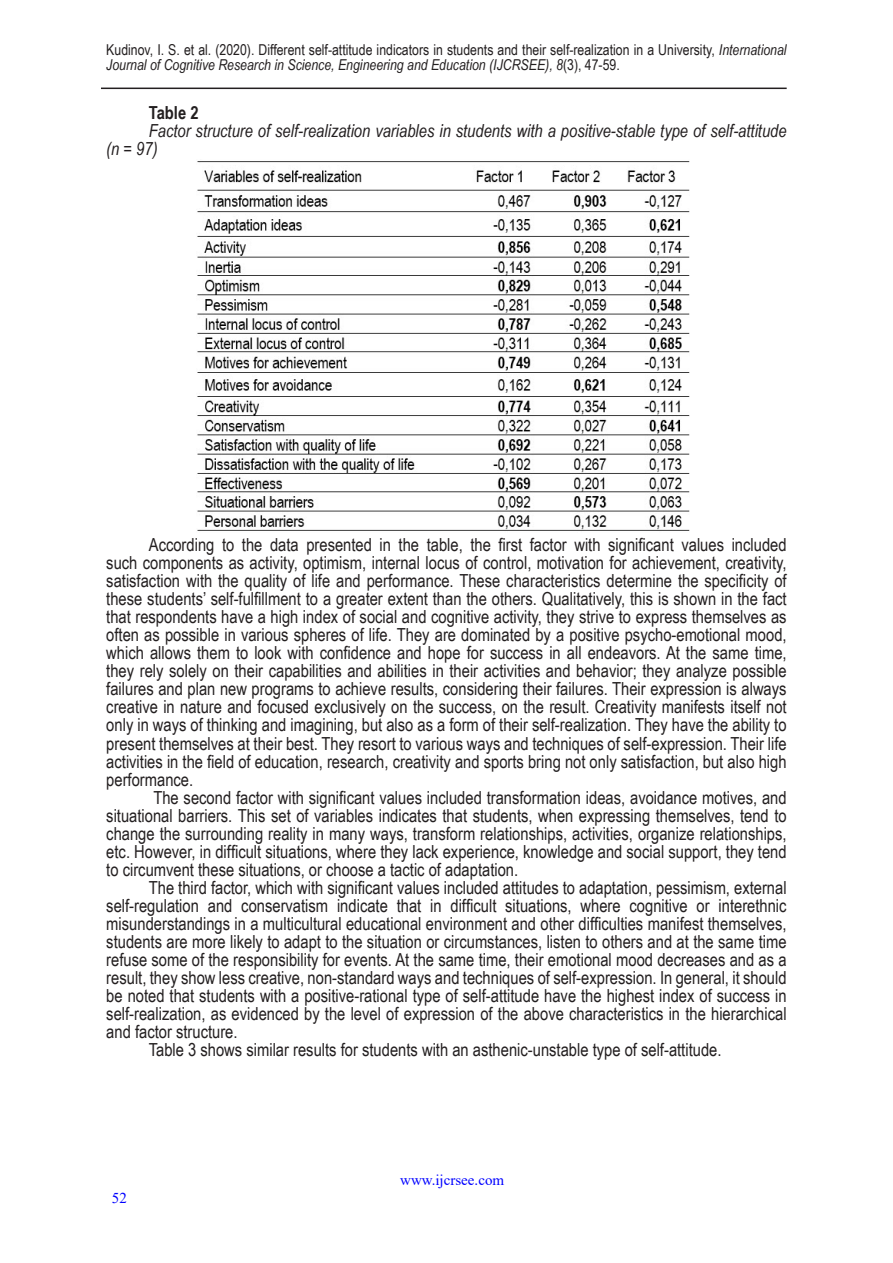
<style>
.page{position:relative;width:893px;height:1263px;background:#fff}
.page>*{position:absolute;margin:0;border:0;box-sizing:border-box;transform-origin:0 0}
.TEXT_NOVI{font:18px/18px "Arial Narrow";color:#231f20;text-align:justify}
.TEXT_NOVI-2{font:italic 18px/18px "Arial Narrow";color:#231f20}
.TEXT_NOVI-3{font:700 18px "Arial Narrow";color:#231f20}
.t1{font:15px/15px "Arial Narrow";color:#231f20}
.t2{font:15px "Times New Roman";color:#00f}
.s1{font-style:italic}
</style>
<div class="page">
<hr style="left:101px;top:88px;width:686px;height:1px;background:#231f20">
<img style="left:197px;top:161px;width:492px;height:370px">
<p class="t1" style="left:106px;top:41px;width:682px">Kudinov, I. S. et al. (2020). Different self-attitude indicators in students and their self-realization in a University, <span class="s1">International<br>Journal of Cognitive Research in Science, Engineering and Education (IJCRSEE), 8</span>(3), 47-59.</p>
<p class="TEXT_NOVI-3" style="left:149px;top:99px;width:51px">Table 2</p>
<p class="TEXT_NOVI-2" style="left:106px;top:122px;width:682px;text-indent:43px">Factor structure of self-realization variables in students with a positive-stable type of self-attitude (n = 97)</p>
<p class="TEXT_NOVI" style="left:106px;top:535px;width:682px;text-indent:43px">According to the data presented in the table, the first factor with significant values included such components as activity, optimism, internal locus of control, motivation for achievement, creativity, satisfaction with the quality of life and performance. These characteristics determine the specificity of these students’ self-fulfillment to a greater extent than the others. Qualitatively, this is shown in the fact that respondents have a high index of social and cognitive activity, they strive to express themselves as often as possible in various spheres of life. They are dominated by a positive psycho-emotional mood, which allows them to look with confidence and hope for success in all endeavors. At the same time, they rely solely on their capabilities and abilities in their activities and behavior; they analyze possible failures and plan new programs to achieve results, considering their failures. Their expression is always creative in nature and focused exclusively on the success, on the result. Creativity manifests itself not only in ways of thinking and imagining, but also as a form of their self-realization. They have the ability to present themselves at their best. They resort to various ways and techniques of self-expression. Their life activities in the field of education, research, creativity and sports bring not only satisfaction, but also high performance.</p>
<p class="TEXT_NOVI" style="left:106px;top:787px;width:682px;text-indent:47px">The second factor with significant values included transformation ideas, avoidance motives, and situational barriers. This set of variables indicates that students, when expressing themselves, tend to change the surrounding reality in many ways, transform relationships, activities, organize relationships, etc. However, in difficult situations, where they lack experience, knowledge and social support, they tend to circumvent these situations, or choose a tactic of adaptation.</p>
<p class="TEXT_NOVI" style="left:106px;top:877px;width:682px;text-indent:43px">The third factor, which with significant values included attitudes to adaptation, pessimism, external self-regulation and conservatism indicate that in difficult situations, where cognitive or interethnic misunderstandings in a multicultural educational environment and other difficulties manifest themselves, students are more likely to adapt to the situation or circumstances, listen to others and at the same time refuse some of the responsibility for events. At the same time, their emotional mood decreases and as a result, they show less creative, non-standard ways and techniques of self-expression. In general, it should be noted that students with a positive-rational type of self-attitude have the highest index of success in self-realization, as evidenced by the level of expression of the above characteristics in the hierarchical and factor structure.</p>
<p class="TEXT_NOVI" style="left:149px;top:1039px;width:574px">Table 3 shows similar results for students with an asthenic-unstable type of self-attitude.</p>
<p class="t2" style="left:112px;top:1187px;width:16px">52</p>
<p class="t2" style="left:400px;top:1169px;width:106px">www.ijcrsee.com</p>
</div>
